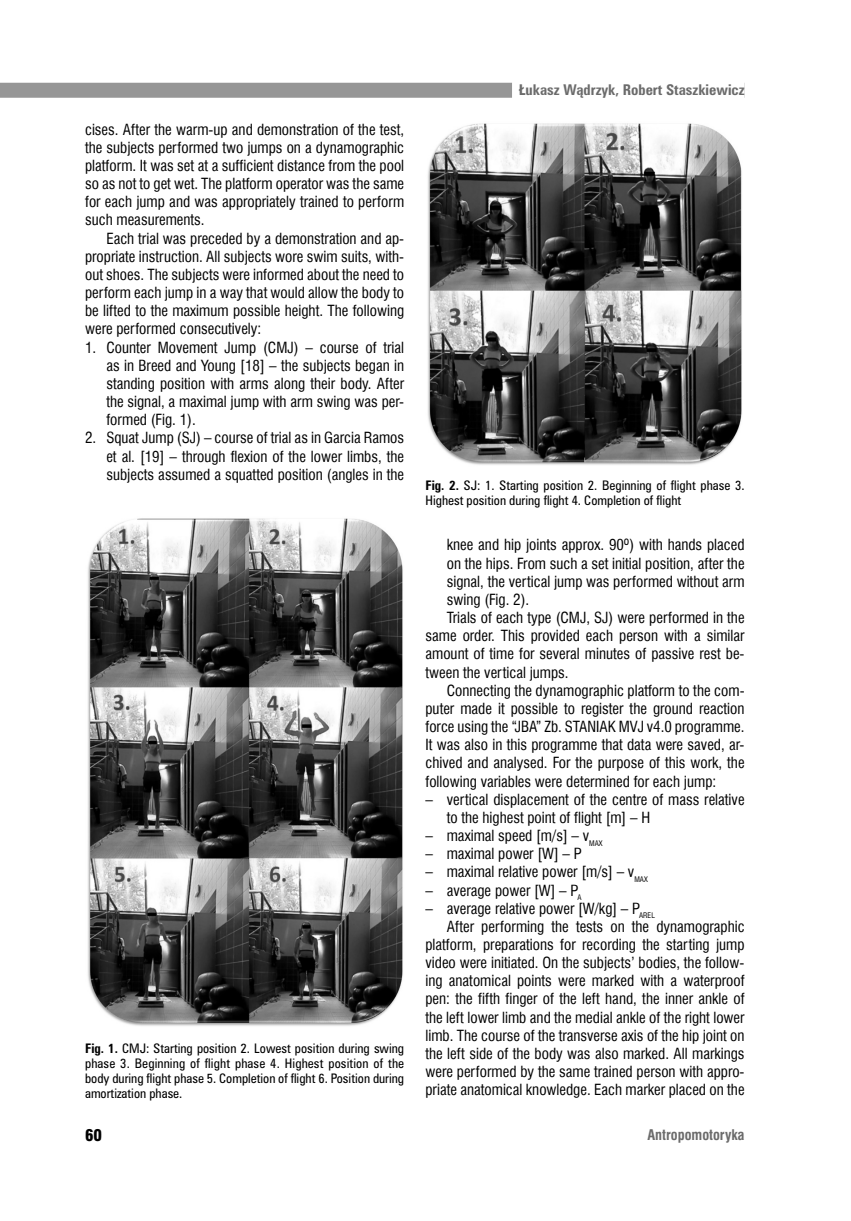
<style>
.page{position:relative;width:851px;height:1221px;background:#fff}
.page>*{position:absolute;margin:0;border:0;box-sizing:border-box;transform-origin:0 0}
.t1{font:15px/18.1px "Swis 721 Cn EU Normal";color:#000;text-align:justify}
.t2{font:15px "Swis 721 Blk Cn PL";color:#000}
.t3{font:700 13.5px "Zurich Cn PL";color:#6b6b6b}
.t4{font:700 13.5px "Swis 721 Cn PL";color:#6b6b6b}
.t5{font:12px/15px "Zurich Cn PL";color:#000;text-align:justify}
.s1{font-weight:700}
</style>
<div class="page">
<div style="left:0;top:83px;width:744px;height:15px;background:#969696"></div>
<div style="left:512px;top:82px;width:232px;height:18px;background:#fff"></div>
<img style="left:88px;top:518px;width:315px;height:508px">
<img style="left:428px;top:123px;width:314px;height:342px">
<p class="t1" style="left:85px;top:120px;width:320px">cises. After the warm-up and demonstration of the test, the subjects performed two jumps on a dynamographic platform. It was set at a sufficient distance from the pool so as not to get wet. The platform operator was the same for each jump and was appropriately trained to perform such measurements.</p>
<p class="t1" style="left:85px;top:229px;width:320px;text-indent:21px">Each trial was preceded by a demonstration and ap&shy;propriate instruction. All subjects wore swim suits, with&shy;out shoes. The subjects were informed about the need to perform each jump in a way that would allow the body to be lifted to the maximum possible height. The following were performed consecutively:</p>
<p class="t1" style="left:106px;top:338px;width:299px;text-indent:-21px">1. Counter Movement Jump (CMJ) – course of trial as in Breed and Young [18] – the subjects began in standing position with arms along their body. After the signal, a maximal jump with arm swing was per&shy;formed (Fig. 1).</p>
<p class="t1" style="left:106px;top:429px;width:299px;text-indent:-21px">2. Squat Jump (SJ) – course of trial as in Garcia Ramos et al. [19] – through flexion of the lower limbs, the subjects assumed a squatted position (angles in the</p>
<p class="t5" style="left:85px;top:1041px;width:320px"><span class="s1">Fig. 1.</span> CMJ: Starting position 2. Lowest position during swing phase 3. Beginning of flight phase 4. Highest position of the body during flight phase 5. Completion of flight 6. Position during amortization phase.</p>
<p class="t3" style="left:518px;top:84px;width:227px">Łukasz Wądrzyk, Robert Staszkiewicz</p>
<p class="t5" style="left:425px;top:479px;width:320px"><span class="s1">Fig. 2.</span> SJ: 1. Starting position 2. Beginning of flight phase 3.<br>Highest position during flight 4. Completion of flight</p>
<p class="t1" style="left:446px;top:536px;width:299px">knee and hip joints approx. 90º) with hands placed</p>
<p class="t1" style="left:446px;top:554px;width:299px">on the hips. From such a set initial position, after the</p>
<p class="t1" style="left:446px;top:572px;width:299px">signal, the vertical jump was performed without arm</p>
<p class="t1" style="left:446px;top:590px;width:84px">swing (Fig. 2).</p>
<p class="t1" style="left:446px;top:608px;width:299px">Trials of each type (CMJ, SJ) were performed in the</p>
<p class="t1" style="left:425px;top:626px;width:320px">same order. This provided each person with a similar</p>
<p class="t1" style="left:425px;top:645px;width:320px">amount of time for several minutes of passive rest be-</p>
<p class="t1" style="left:425px;top:663px;width:145px">tween the vertical jumps.</p>
<p class="t1" style="left:446px;top:681px;width:299px">Connecting the dynamographic platform to the com-</p>
<p class="t1" style="left:425px;top:699px;width:320px">puter made it possible to register the ground reaction</p>
<p class="t1" style="left:425px;top:717px;width:320px">force using the “JBA” Zb. STANIAK MVJ v4.0 programme.</p>
<p class="t1" style="left:425px;top:735px;width:320px">It was also in this programme that data were saved, ar-</p>
<p class="t1" style="left:425px;top:753px;width:320px">chived and analysed. For the purpose of this work, the</p>
<p class="t1" style="left:425px;top:772px;width:292px">following variables were determined for each jump:</p>
<p class="t1" style="left:446px;top:790px;width:299px;text-indent:-21px">– vertical displacement of the centre of mass relative to the highest point of flight [m] – H</p>
<p class="t1" style="left:425px;top:826px;width:178px">– maximal speed [m/s] – v<sub>MAX</sub></p>
<p class="t1" style="left:425px;top:844px;width:158px">– maximal power [W] – P</p>
<p class="t1" style="left:425px;top:862px;width:224px">– maximal relative power [m/s] – v<sub>MAX</sub></p>
<p class="t1" style="left:425px;top:881px;width:157px">– average power [W] – P<sub>A</sub></p>
<p class="t1" style="left:425px;top:899px;width:231px">– average relative power [W/kg] – P<sub>AREL</sub></p>
<p class="t1" style="left:446px;top:917px;width:299px">After performing the tests on the dynamographic</p>
<p class="t1" style="left:425px;top:935px;width:320px">platform, preparations for recording the starting jump</p>
<p class="t1" style="left:425px;top:953px;width:320px">video were initiated. On the subjects’ bodies, the follow-</p>
<p class="t1" style="left:425px;top:971px;width:320px">ing anatomical points were marked with a waterproof</p>
<p class="t1" style="left:425px;top:989px;width:320px">pen: the fifth finger of the left hand, the inner ankle of</p>
<p class="t1" style="left:425px;top:1008px;width:320px">the left lower limb and the medial ankle of the right lower</p>
<p class="t1" style="left:425px;top:1026px;width:320px">limb. The course of the transverse axis of the hip joint on</p>
<p class="t1" style="left:425px;top:1044px;width:320px">the left side of the body was also marked. All markings</p>
<p class="t1" style="left:425px;top:1062px;width:320px">were performed by the same trained person with appro-</p>
<p class="t1" style="left:425px;top:1080px;width:320px">priate anatomical knowledge. Each marker placed on the</p>
<p class="t2" style="left:85px;top:1128px;width:19px">60</p>
<p class="t4" style="left:647px;top:1128px;width:99px">Antropomotoryka</p>
</div>
